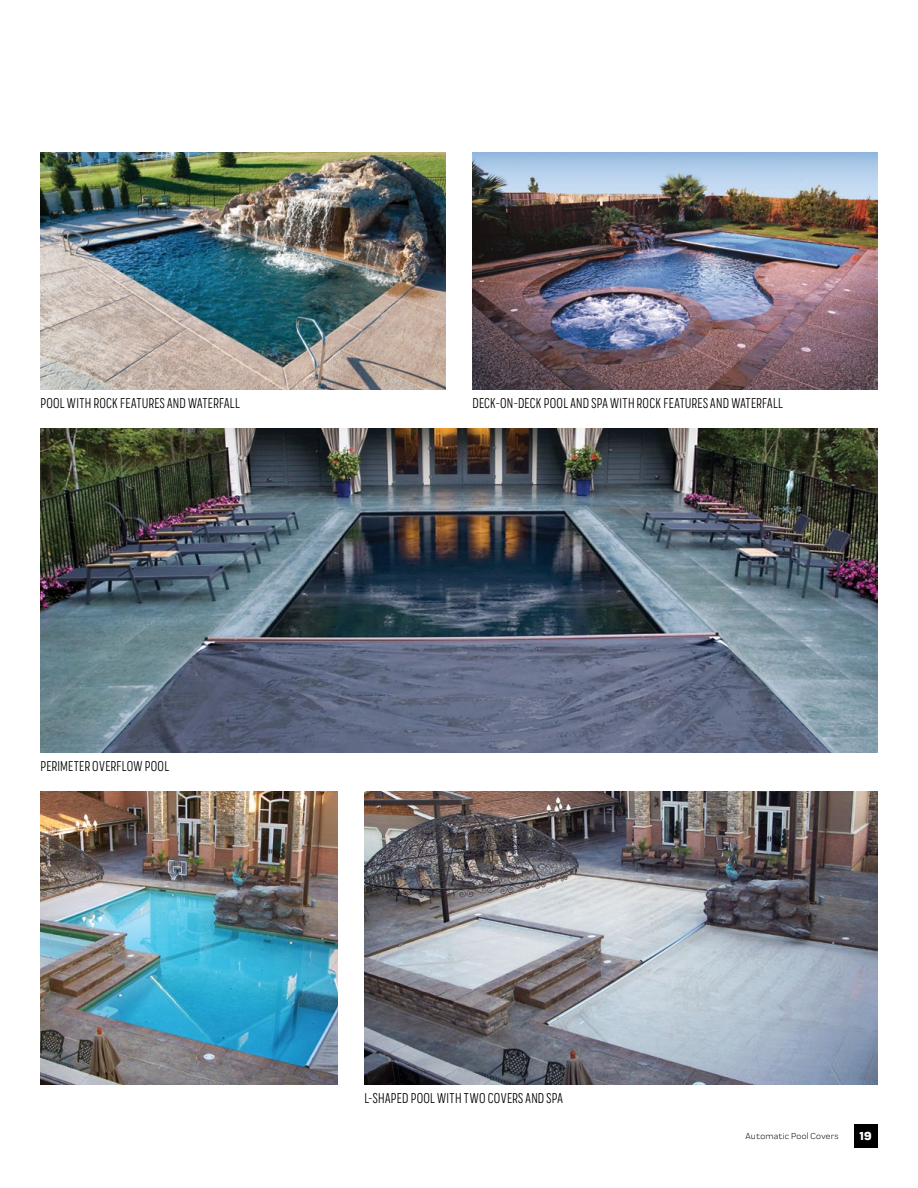
<style>
.page{position:relative;width:918px;height:1188px;background:#fff}
.page>*{position:absolute;margin:0;border:0;box-sizing:border-box;transform-origin:0 0}
.t1{font:condensed 15px "Praktika";letter-spacing:.025em;color:#000}
.t2{font:800 12px "Praktika";color:#fff}
.t3{font:9px "Praktika";letter-spacing:.02em;color:#000}
</style>
<div class="page">
<img style="left:40px;top:152px;width:406px;height:238px">
<img style="left:472px;top:152px;width:406px;height:238px">
<img style="left:40px;top:428px;width:838px;height:325px">
<img style="left:40px;top:791px;width:298px;height:294px">
<img style="left:365px;top:791px;width:513px;height:294px">
<div style="left:854px;top:1124px;width:24px;height:24px;background:#000"></div>
<p class="t1" style="left:40px;top:393px;width:201px">POOL WITH ROCK FEATURES AND WATERFALL</p>
<p class="t1" style="left:472px;top:393px;width:312px">DECK-ON-DECK POOL AND SPA WITH ROCK FEATURES AND WATERFALL</p>
<p class="t1" style="left:40px;top:756px;width:130px">PERIMETER OVERFLOW POOL</p>
<p class="t1" style="left:364px;top:1088px;width:200px">L-SHAPED POOL WITH TWO COVERS AND SPA</p>
<p class="t3" style="left:745px;top:1129px;width:95px">Automatic Pool Covers</p>
<p class="t2" style="left:860px;top:1126px;width:14px">19</p>
</div>
